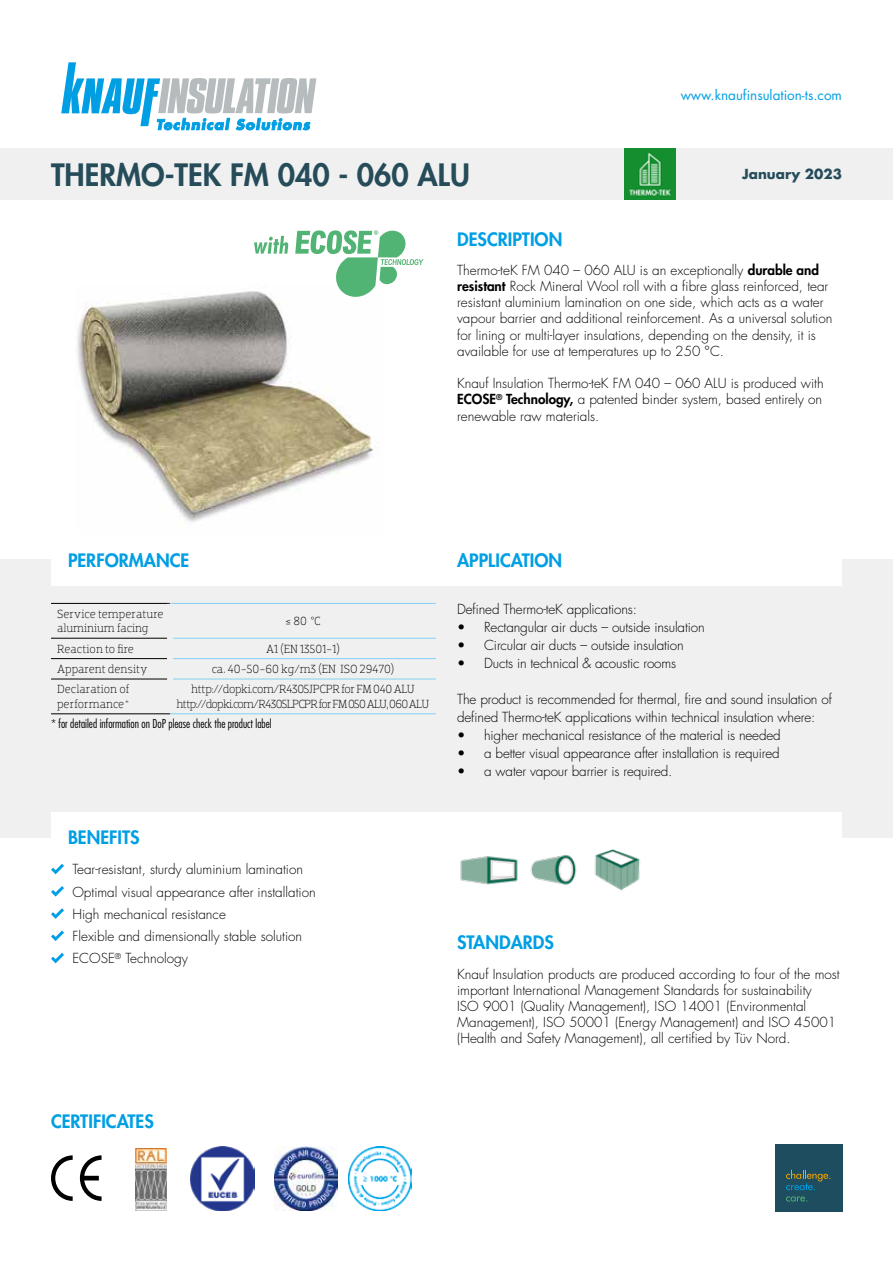
<style>
.page{position:relative;width:893px;height:1263px;background:#fff}
.page>*{position:absolute;margin:0;border:0;box-sizing:border-box;transform-origin:0 0}
.t1{font:800 30px "Futura Std";color:#264c5a}
.t2{font:800 18px "Futura Std";color:#009fe3}
.t3{font:300 13.5px/16.2px "Futura Std";color:#000}
.t4{font:13.5px "Futura Std";color:#009fe3}
.t5{font:700 13.5px "Futura Std";color:#264c5a}
.t6{font:300 12px/14.4px "Dobra Slab";color:#000}
.t7{font:300 12px/14.4px "Dobra Slab";letter-spacing:-.03em;color:#000;text-align:center}
.t8{font:300 condensed 12px "Futura Std";color:#000}
.s1{font-weight:800}
</style>
<div class="page">
<img style="left:77px;top:291px;width:297px;height:231px">
<div style="left:0;top:559px;width:893px;height:279px;background:#f0f0f0"></div>
<div style="left:51px;top:534px;width:791px;height:51px;background:#fff"></div>
<div style="left:51px;top:812px;width:791px;height:51px;background:#fff"></div>
<svg style="left:61px;top:62px;width:255px;height:68px"></svg>
<hr style="left:51px;top:603px;width:119px;height:1px;background:#000">
<hr style="left:51px;top:638px;width:116px;height:1px;background:#000">
<hr style="left:51px;top:658px;width:116px;height:1px;background:#000">
<hr style="left:170px;top:603px;width:266px;height:1px;background:#83d0f5">
<hr style="left:173px;top:638px;width:263px;height:1px;background:#83d0f5">
<hr style="left:173px;top:658px;width:263px;height:1px;background:#83d0f5">
<hr style="left:51px;top:679px;width:116px;height:1px;background:#000">
<hr style="left:51px;top:713px;width:119px;height:1px;background:#000">
<hr style="left:173px;top:679px;width:263px;height:1px;background:#83d0f5">
<hr style="left:170px;top:713px;width:266px;height:1px;background:#83d0f5">
<svg style="left:51px;top:864px;width:13px;height:10px"></svg>
<svg style="left:51px;top:886px;width:13px;height:10px"></svg>
<svg style="left:51px;top:908px;width:13px;height:11px"></svg>
<svg style="left:51px;top:930px;width:13px;height:11px"></svg>
<svg style="left:51px;top:953px;width:13px;height:10px"></svg>
<div style="left:775px;top:1144px;width:68px;height:68px;background:#1d4d5e"></div>
<svg style="left:786px;top:1170px;width:44px;height:20px"></svg>
<svg style="left:786px;top:1196px;width:21px;height:5px"></svg>
<svg style="left:254px;top:236px;width:34px;height:18px"></svg>
<svg style="left:295px;top:230px;width:128px;height:67px"></svg>
<img style="left:460px;top:849px;width:181px;height:42px">
<div style="left:0;top:149px;width:893px;height:51px;background:#f0f0f0"></div>
<img style="left:624px;top:149px;width:51px;height:51px">
<img style="left:274px;top:1146px;width:64px;height:64px">
<img style="left:191px;top:1146px;width:64px;height:64px">
<img style="left:348px;top:1146px;width:64px;height:64px">
<svg style="left:51px;top:1155px;width:22px;height:46px"></svg>
<svg style="left:80px;top:1155px;width:22px;height:46px"></svg>
<img style="left:135px;top:1148px;width:31px;height:62px">
<p class="t4" style="left:681px;top:86px;width:163px">www.knaufinsulation-ts.com</p>
<h1 class="t1" style="left:51px;top:156px;width:420px">THERMO-TEK FM 040 - 060 ALU</h1>
<p class="t5" style="left:742px;top:165px;width:101px">January 2023</p>
<h2 class="t2" style="left:457px;top:228px;width:107px">DESCRIPTION</h2>
<p class="t3" style="left:457px;top:262px;width:377px">Thermo-teK FM 040 – 060 ALU is an exceptionally <span class="s1">durable and resistant</span> Rock Mineral Wool roll with a fibre glass reinforced, tear resistant aluminium lamination on one side, which acts as a water vapour barrier and additional reinforcement. As a universal solution for lining or multi-layer insulations, depending on the density, it is available for use at temperatures up to 250 °C.</p>
<p class="t3" style="left:457px;top:376px;width:368px;text-align:justify">Knauf Insulation Thermo-teK FM 040 – 060 ALU is produced with <span class="s1">ECOSE</span><sup>®</sup> <span class="s1">Technology,</span> a patented binder system, based entirely on renewable raw materials.</p>
<h2 class="t2" style="left:68px;top:549px;width:123px">PERFORMANCE</h2>
<p class="t6" style="left:57px;top:606px;width:108px">Service temperature aluminium facing</p>
<p class="t6" style="left:285px;top:614px;width:37px">≤ 80 °C</p>
<p class="t6" style="left:57px;top:641px;width:78px">Reaction to fire</p>
<p class="t6" style="left:266px;top:641px;width:75px">A1 (EN 13501-1)</p>
<p class="t6" style="left:57px;top:662px;width:92px">Apparent density</p>
<p class="t6" style="left:212px;top:662px;width:184px">ca. 40-50-60 kg/m3 (EN ISO 29470)</p>
<p class="t6" style="left:57px;top:682px;width:74px">Declaration of performance*</p>
<p class="t7" style="left:177px;top:682px;width:254px">http://dopki.com/R4305JPCPR for FM 040 ALU http://dopki.com/R4305LPCPR for FM 050 ALU, 060 ALU</p>
<p class="t8" style="left:51px;top:716px;width:222px">* for detailed information on DoP please check the product label</p>
<h2 class="t2" style="left:68px;top:826px;width:73px">BENEFITS</h2>
<p class="t3" style="left:72px;top:859px;width:245px;line-height:22.2px">Tear-resistant, sturdy aluminium lamination Optimal visual appearance after installation High mechanical resistance<br>Flexible and dimensionally stable solution ECOSE<sup>®</sup> Technology</p>
<h2 class="t2" style="left:51px;top:1109px;width:104px">CERTIFICATES</h2>
<h2 class="t2" style="left:457px;top:549px;width:106px">APPLICATION</h2>
<p class="t3" style="left:457px;top:601px;width:181px">Defined Thermo-teK applications:</p>
<p class="t3" style="left:457px;top:619px;width:249px">• Rectangular air ducts – outside insulation</p>
<p class="t3" style="left:457px;top:637px;width:228px">• Circular air ducts – outside insulation</p>
<p class="t3" style="left:457px;top:655px;width:221px">• Ducts in technical &amp; acoustic rooms</p>
<p class="t3" style="left:457px;top:691px;width:376px;line-height:18px">The product is recommended for thermal, fire and sound insulation of defined Thermo-teK applications within technical insulation where:</p>
<p class="t3" style="left:457px;top:727px;width:325px">• higher mechanical resistance of the material is needed</p>
<p class="t3" style="left:457px;top:745px;width:324px">• a better visual appearance after installation is required</p>
<p class="t3" style="left:457px;top:763px;width:217px">• a water vapour barrier is required.</p>
<h2 class="t2" style="left:457px;top:931px;width:98px">STANDARDS</h2>
<p class="t3" style="left:457px;top:966px;width:384px">Knauf Insulation products are produced according to four of the most important International Management Standards for sustainability<br>ISO 9001 (Quality Management), ISO 14001 (Environmental Management), ISO 50001 (Energy Management) and ISO 45001 (Health and Safety Management), all certified by Tüv Nord.</p>
</div>
